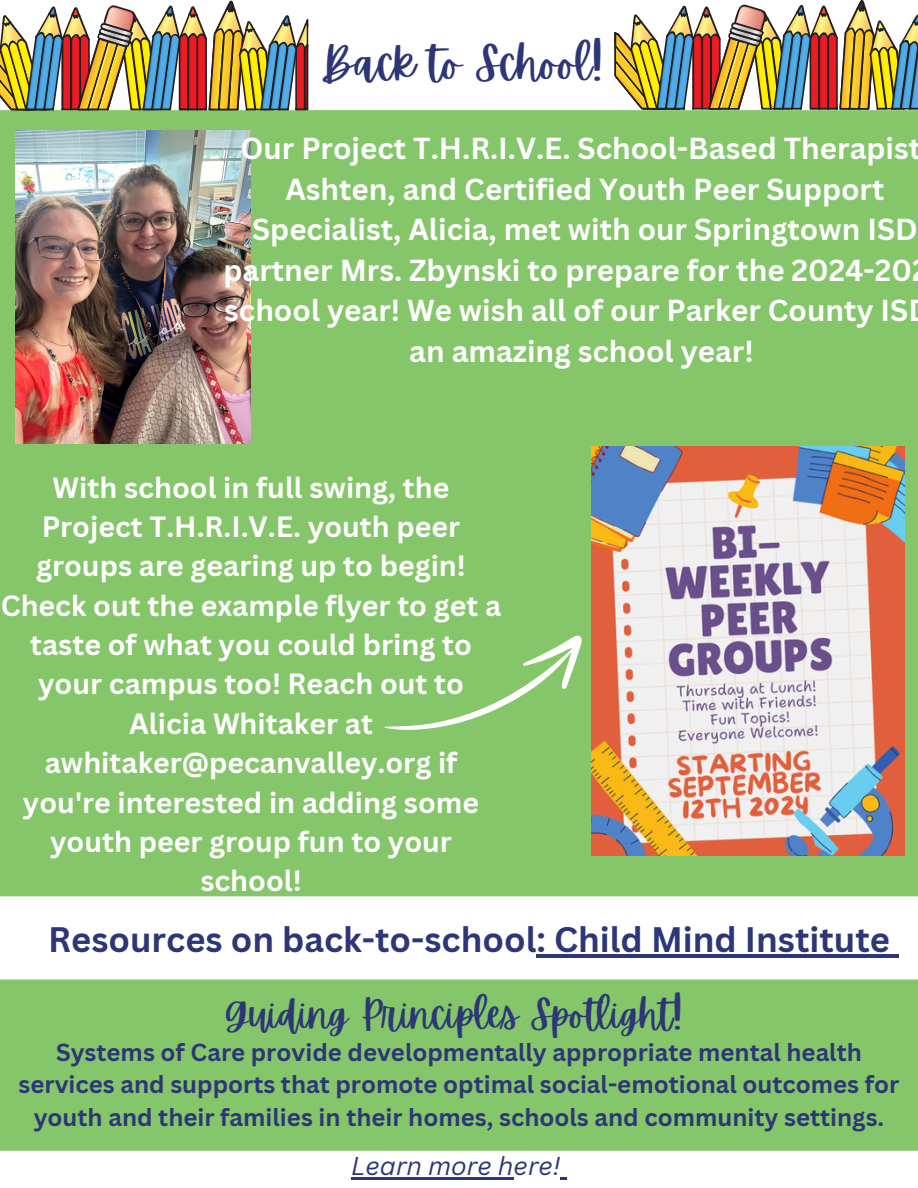
<style>
.page{position:relative;width:918px;height:1188px;background:#fff}
.page>*{position:absolute;margin:0;border:0;box-sizing:border-box;transform-origin:0 0}
.t1{font:45px "Apricots";color:#2d3677}
.t2{font:39px "Apricots";color:#2d3677}
.t3{font:700 34.5px "Canva Sans";color:#2d3677}
.t4{font:700 29.55px "Canva Sans";color:#fff}
.t5{font:700 28.5px/39.3px "Canva Sans";color:#fff;text-align:center}
.t6{font:italic 25.2px "Canva Sans";color:#2d3677}
.t7{font:700 24px/32.7px "Canva Sans";color:#2d3677;text-align:center}
</style>
<div class="page">
<div style="left:0;top:980px;width:918px;height:171px;background:#84c669"></div>
<div style="left:0;top:110px;width:918px;height:786px;background:#84c669"></div>
<img style="left:16px;top:131px;width:235px;height:313px">
<svg style="left:613px;top:0;width:305px;height:111px"></svg>
<svg style="left:0;top:0;width:309px;height:111px"></svg>
<img style="left:592px;top:447px;width:312px;height:408px">
<svg style="left:384px;top:577px;width:208px;height:216px"></svg>
<hr style="left:351px;top:1177px;width:163px;height:3px;background:#2d3677">
<svg style="left:561px;top:1177px;width:6px;height:3px"></svg>
<hr style="left:536px;top:955px;width:354px;height:3px;background:#2d3677">
<svg style="left:890px;top:955px;width:8px;height:3px"></svg>
<p class="t1" style="left:321px;top:37px;width:284px">Back to School!</p>
<p class="t4" style="left:240px;top:128px;width:682px">Our Project T.H.R.I.V.E. School-Based Therapist</p>
<p class="t4" style="left:285px;top:168px;width:601px">Ashten, and Certified Youth Peer Support</p>
<p class="t4" style="left:252px;top:209px;width:667px">Specialist, Alicia, met with our Springtown ISD</p>
<p class="t4" style="left:224px;top:249px;width:690px">partner Mrs. Zbynski to prepare for the 2024-20</p>
<p class="t4" style="left:224px;top:290px;width:686px">school year! We wish all of our Parker County IS</p>
<p class="t4" style="left:409px;top:330px;width:346px">an amazing school year!</p>
<h4 class="t5" style="left:1px;top:467px;width:502px">With school in full swing, the<br>Project T.H.R.I.V.E. youth peer groups are gearing up to begin!<br>Check out the example flyer to get a taste of what you could bring to your campus too! Reach out to<br>Alicia Whitaker at awhitaker@pecanvalley.org if you're interested in adding some youth peer group fun to your school!</h4>
<h3 class="t3" style="left:48px;top:916px;width:843px">Resources on back-to-school: Child Mind Institute</h3>
<h1 class="t2" style="left:224px;top:991px;width:459px">Guiding Principles Spotlight!</h1>
<p class="t7" style="left:19px;top:1035px;width:882px">Systems of Care provide developmentally appropriate mental health services and supports that promote optimal social-emotional outcomes for youth and their families in their homes, schools and community settings.</p>
<p class="t6" style="left:351px;top:1148px;width:211px">Learn more here!</p>
</div>
